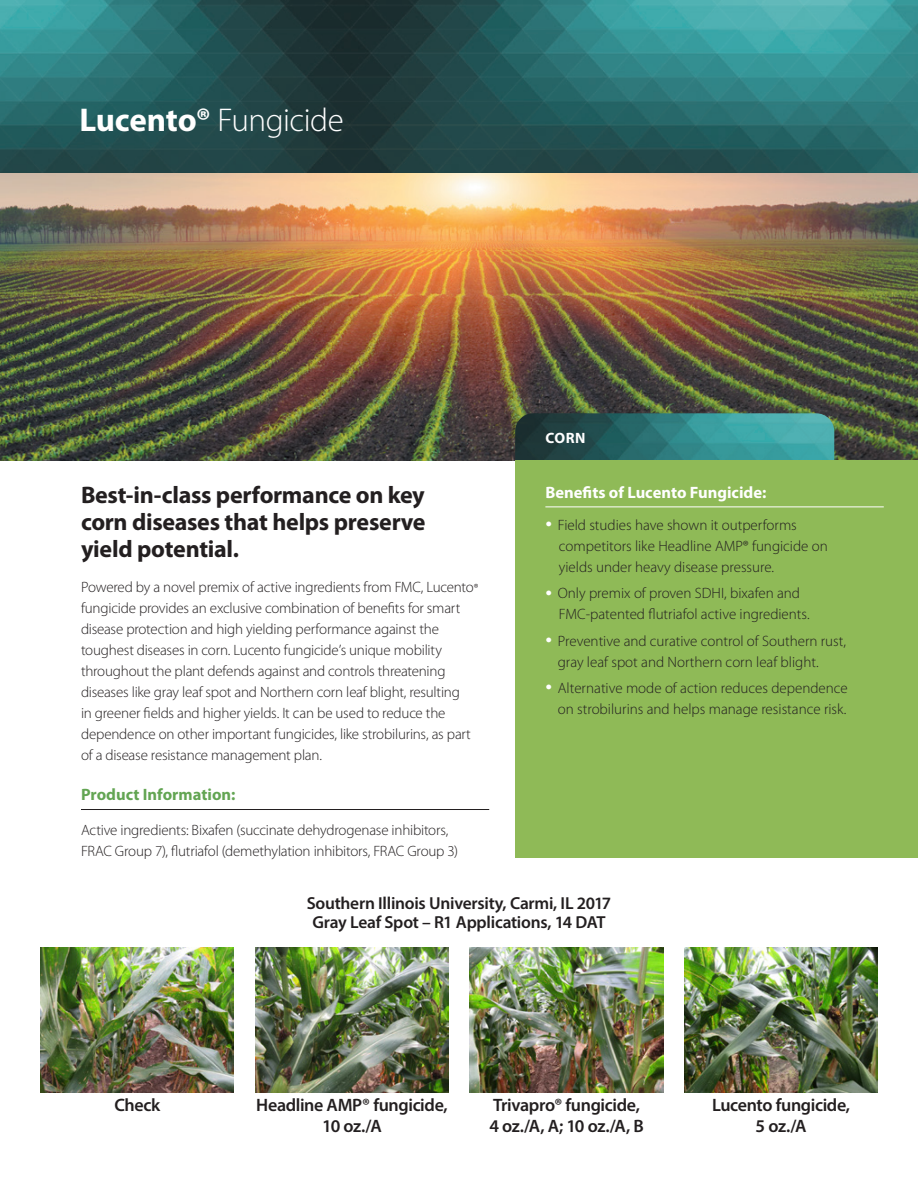
<style>
.page{position:relative;width:918px;height:1188px;background:#fff}
.page>*{position:absolute;margin:0;border:0;box-sizing:border-box;transform-origin:0 0}
.t1{font:300 33px "Myriad Pro";letter-spacing:-.015em;color:#fff}
.Headline{font:700 24px/27px "Myriad Pro";letter-spacing:-.015em;color:#231f20;text-align:justify}
.t2{font:600 18px/20.5px "Myriad Pro";letter-spacing:-.02em;color:#231f20;text-align:center}
.t3{font:600 17.4px "Myriad Pro";letter-spacing:-.015em;color:#231f20}
.subheaders_w_rule{font:700 16.5px "Myriad Pro";color:#fff}
.Green_subheaders_w_r{font:700 16.5px "Myriad Pro";color:#63a553}
.body_text{font:300 15px/21px "Myriad Pro";letter-spacing:-.01em;color:#231f20}
.subheadder{font:700 15px "Myriad Pro";color:#fff}
.s1{font-weight:700}
.s2{font-size:12px}
.s3{font-size:27px;color:#fff}
</style>
<div class="page">
<img style="left:0;top:173px;width:918px;height:287px">
<img style="left:0;top:0;width:918px;height:173px">
<img style="left:515px;top:413px;width:319px;height:47px">
<hr style="left:81px;top:809px;width:408px;height:1px;background:#231f20">
<div style="left:515px;top:460px;width:403px;height:398px;background:#8fba57"></div>
<hr style="left:545px;top:507px;width:339px;height:1px;background:#fff">
<img style="left:40px;top:948px;width:194px;height:144px">
<img style="left:255px;top:948px;width:193px;height:144px">
<img style="left:470px;top:948px;width:193px;height:145px">
<img style="left:685px;top:948px;width:193px;height:144px">
<p class="t1" style="left:80px;top:100px;width:266px"><span class="s1">Lucento®</span> Fungicide</p>
<p class="Headline" style="left:81px;top:481px;width:346px">Best-in-class performance on key corn diseases that helps preserve yield potential.</p>
<p class="body_text" style="left:81px;top:576px;width:399px">Powered by a novel premix of active ingredients from FMC, Lucento<span class="s2">® </span>fungicide provides an exclusive combination of benefits for smart disease protection and high yielding performance against the toughest diseases in corn. Lucento fungicide’s unique mobility throughout the plant defends against and controls threatening diseases like gray leaf spot and Northern corn leaf blight, resulting<br>in greener fields and higher yields. It can be used to reduce the dependence on other important fungicides, like strobilurins, as part of a disease resistance management plan.</p>
<p class="Green_subheaders_w_r" style="left:81px;top:784px;width:156px">Product Information:</p>
<p class="body_text" style="left:81px;top:819px;width:379px;line-height:21.6px">Active ingredients: Bixafen (succinate dehydrogenase inhibitors,<br>FRAC Group 7), flutriafol (demethylation inhibitors, FRAC Group 3)</p>
<p class="subheadder" style="left:546px;top:428px;width:41px">CORN</p>
<p class="subheaders_w_rule" style="left:545px;top:481px;width:222px">Benefits of Lucento Fungicide:</p>
<p class="body_text" style="left:559px;top:514px;width:270px;text-indent:-14px"><span class="s3">•</span> Field studies have shown it outperforms competitors like Headline AMP® fungicide on yields under heavy disease pressure.</p>
<p class="body_text" style="left:559px;top:583px;width:252px;text-indent:-14px"><span class="s3">•</span> Only premix of proven SDHI, bixafen and<br>FMC-patented flutriafol active ingredients.</p>
<p class="body_text" style="left:558px;top:630px;width:290px;text-indent:-12px"><span class="s3">•</span> Preventive and curative control of Southern rust, gray leaf spot and Northern corn leaf blight.</p>
<p class="body_text" style="left:545px;top:677px;width:304px;text-align:right"><span class="s3">•</span> Alternative mode of action reduces dependence on strobilurins and helps manage resistance risk.</p>
<p class="t2" style="left:115px;top:1094px;width:47px">Check</p>
<p class="t3" style="left:307px;top:892px;width:306px">Southern Illinois University, Carmi, IL 2017</p>
<p class="t3" style="left:312px;top:911px;width:295px">Gray Leaf Spot – R1 Applications, 14 DAT</p>
<p class="t2" style="left:256px;top:1094px;width:193px">Headline AMP® fungicide,<br>10 oz./A</p>
<p class="t2" style="left:489px;top:1094px;width:156px;text-align:left">Trivapro® fungicide,<br>4 oz./A, A; 10 oz./A, B</p>
<p class="t2" style="left:712px;top:1094px;width:140px">Lucento fungicide,<br>5 oz./A</p>
</div>
